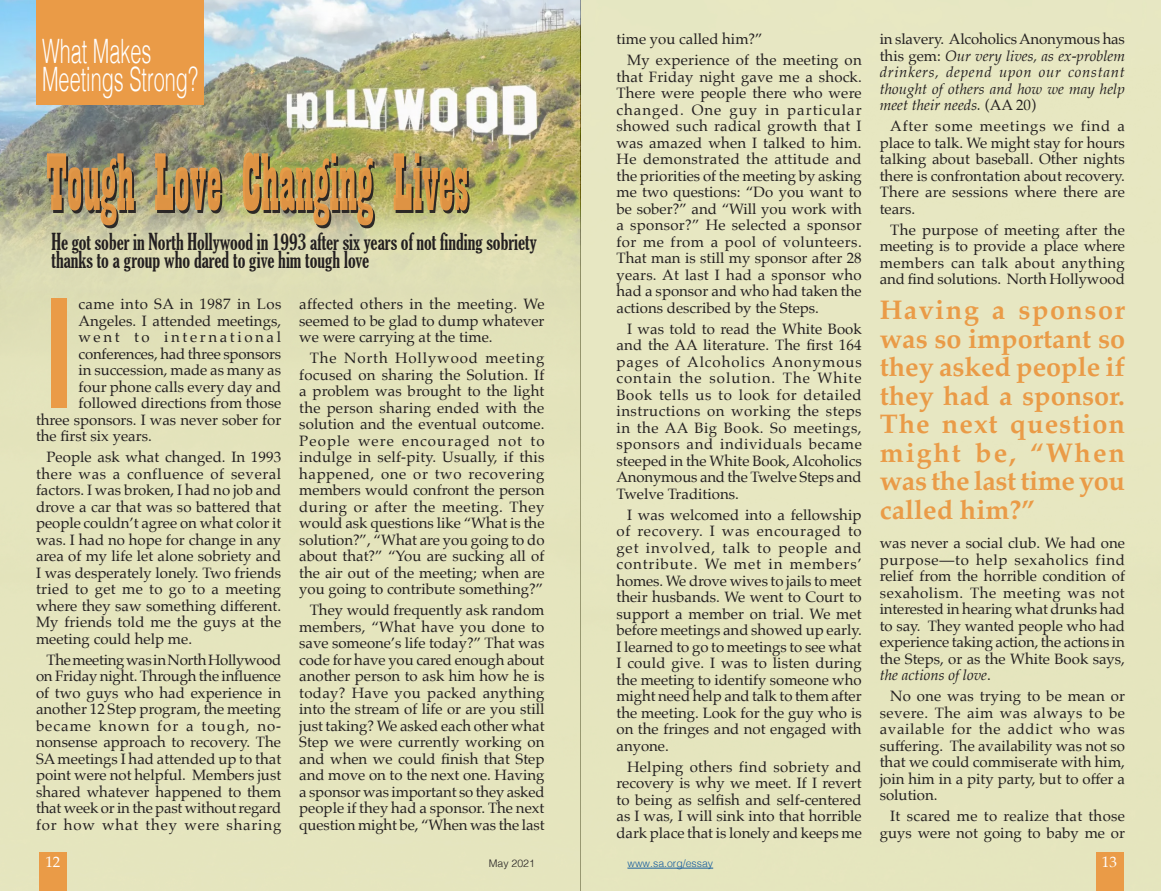
<style>
.page{position:relative;width:1161px;height:891px;background:#fff}
.page>*{position:absolute;margin:0;border:0;box-sizing:border-box;transform-origin:0 0}
.Body_Serif_1{font:153px "Helvetica";color:#ea9b47}
.t1{font:84.9px "Playbill";color:#231f20;scale:.77 1}
.Section_Heds{font:300 33.6px/28.5px "Helvetica";color:#fff;scale:.59 1}
.Body_Serif_1-2{font:700 27px/28.5px "Palatino";letter-spacing:.02em;color:#ea9b47;text-align:justify}
.Body_Serif_1-3{font:extra-condensed 22.5px/18px "Gloucester";color:#231f20}
.Body_Serif_1-4{font:15px/16.5px "Palatino";color:#231f20;text-align:justify}
.Body_Serif_1-5{font:italic 15px/16.5px "Palatino";color:#231f20;text-align:justify}
.Body_Serif_1-6{font:15px "Palatino";letter-spacing:.025em;color:#231f20}
.Body_Serif_1-7{font:15px "Palatino";letter-spacing:.175em;color:#231f20}
.t2{font:15px "Palatino";color:#fff}
.t3{font:300 10.5px "Helvetica";color:#175d9e}
.t4{font:300 10.5px "Helvetica";color:#231f20}
.s1{font-style:normal}
.s2{font-style:italic}
</style>
<div class="page">
<img style="left:0;top:0;width:1161px;height:891px">
<div style="left:1096px;top:852px;width:28px;height:39px;background:#ea9b47"></div>
<div style="left:36px;top:0;width:168px;height:105px;background:#ea9b47"></div>
<div style="left:39px;top:853px;width:28px;height:38px;background:#ea9b47"></div>
<hr style="left:627px;top:868px;width:86px;height:1px;background:#175d9e">
<p class="Section_Heds" style="left:42px;top:34px;width:266px">What Makes<br>Meetings Strong?</p>
<h2 class="t1" style="left:48px;top:143px;width:549px">Tough Love Changing Lives</h2>
<p class="Body_Serif_1-3" style="left:51px;top:232px;width:487px">He got sober in North Hollywood in 1993 after six years of not finding sobriety thanks to a group who dared to give him tough love</p>
<p class="Body_Serif_1" style="left:36px;top:237px;width:44px">I</p>
<p class="Body_Serif_1-6" style="left:79px;top:292px;width:204px">came into SA in 1987 in Los</p>
<p class="Body_Serif_1-4" style="left:79px;top:312px;width:204px">Angeles. I attended meetings,</p>
<p class="Body_Serif_1-7" style="left:79px;top:325px;width:204px">went to international</p>
<p class="Body_Serif_1-4" style="left:79px;top:345px;width:204px">conferences, had three sponsors</p>
<p class="Body_Serif_1-4" style="left:79px;top:362px;width:204px">in succession, made as many as</p>
<p class="Body_Serif_1-4" style="left:79px;top:378px;width:204px">four phone calls every day and</p>
<p class="Body_Serif_1-4" style="left:79px;top:395px;width:204px">followed directions from those</p>
<p class="Body_Serif_1-4" style="left:36px;top:411px;width:247px">three sponsors. I was never sober for</p>
<p class="Body_Serif_1-4" style="left:36px;top:428px;width:117px">the first six years.</p>
<p class="Body_Serif_1-4" style="left:36px;top:449px;width:247px;text-indent:10px">People ask what changed. In 1993 there was a confluence of several factors. I was broken, I had no job and drove a car that was so battered that people couldn’t agree on what color it was. I had no hope for change in any area of my life let alone sobriety and I was desperately lonely. Two friends tried to get me to go to a meeting where they saw something different.<br>My friends told me the guys at the meeting could help me.</p>
<p class="Body_Serif_1-4" style="left:36px;top:651px;width:247px;text-indent:10px">The meeting was in North Hollywood on Friday night. Through the influence of two guys who had experience in another 12 Step program, the meeting became known for a tough, no&shy;nonsense approach to recovery. The SA meetings I had attended up to that point were not helpful. Members just shared whatever happened to them that week or in the past without regard for how what they were sharing</p>
<p class="Body_Serif_1-4" style="left:299px;top:296px;width:247px">affected others in the meeting. We seemed to be glad to dump whatever we were carrying at the time.</p>
<p class="Body_Serif_1-4" style="left:299px;top:350px;width:247px;text-indent:10px">The North Hollywood meeting focused on sharing the Solution. If a problem was brought to the light the person sharing ended with the solution and the eventual outcome.<br>People were encouraged not to indulge in self-pity. Usually, if this happened, one or two recovering members would confront the person during or after the meeting. They would ask questions like “What is the solution?”, “What are you going to do about that?” “You are sucking all of the air out of the meeting; when are you going to contribute something?”</p>
<p class="Body_Serif_1-4" style="left:299px;top:602px;width:247px;text-indent:10px">They would frequently ask random members, “What have you done to save someone’s life today?” That was code for have you cared enough about another person to ask him how he is today? Have you packed anything into the stream of life or are you still just taking? We asked each other what Step we were currently working on and when we could finish that Step and move on to the next one. Having a sponsor was important so they asked people if they had a sponsor. The next question might be, “When was the last</p>
<p class="Body_Serif_1-4" style="left:616px;top:31px;width:148px">time you called him?”</p>
<p class="Body_Serif_1-4" style="left:616px;top:52px;width:247px;text-indent:10px">My experience of the meeting on that Friday night gave me a shock.<br>There were people there who were changed. One guy in particular showed such radical growth that I was amazed when I talked to him.<br>He demonstrated the attitude and the priorities of the meeting by asking me two questions: “Do you want to be sober?” and “Will you work with a sponsor?” He selected a sponsor for me from a pool of volunteers.<br>That man is still my sponsor after 28 years. At last I had a sponsor who had a sponsor and who had taken the actions described by the Steps.</p>
<p class="Body_Serif_1-4" style="left:616px;top:320px;width:247px;text-indent:10px">I was told to read the White Book and the AA literature. The first 164 pages of Alcoholics Anonymous contain the solution. The White Book tells us to look for detailed instructions on working the steps in the AA Big Book. So meetings, sponsors and individuals became steeped in the White Book, Alcoholics Anonymous and the Twelve Steps and Twelve Traditions.</p>
<p class="Body_Serif_1-4" style="left:616px;top:506px;width:247px;text-indent:10px">I was welcomed into a fellowship of recovery. I was encouraged to get involved, talk to people and contribute. We met in members’ homes. We drove wives to jails to meet their husbands. We went to Court to support a member on trial. We met before meetings and showed up early.<br>I learned to go to meetings to see what I could give. I was to listen during the meeting to identify someone who might need help and talk to them after the meeting. Look for the guy who is on the fringes and not engaged with anyone.</p>
<p class="Body_Serif_1-4" style="left:616px;top:758px;width:247px;text-indent:10px">Helping others find sobriety and recovery is why we meet. If I revert to being as selfish and self-centered as I was, I will sink into that horrible dark place that is lonely and keeps me</p>
<p class="Body_Serif_1-5" style="left:880px;top:31px;width:247px"><span class="s1">in slavery. Alcoholics Anonymous has this gem:</span> Our very lives, as ex-problem drinkers, depend upon our constant thought of others and how we may help meet their needs. <span class="s1">(AA 20)</span></p>
<p class="Body_Serif_1-4" style="left:880px;top:118px;width:247px;text-indent:10px">After some meetings we find a place to talk. We might stay for hours talking about baseball. Other nights there is confrontation about recovery.<br>There are sessions where there are tears.</p>
<p class="Body_Serif_1-4" style="left:880px;top:221px;width:247px;text-indent:10px">The purpose of meeting after the meeting is to provide a place where members can talk about anything and find solutions. North Hollywood</p>
<p class="Body_Serif_1-2" style="left:880px;top:295px;width:247px">Having a sponsor was so important so they asked people if they had a sponsor.<br>The next question might be, “When was the last time you called him?”</p>
<p class="Body_Serif_1-4" style="left:880px;top:535px;width:247px">was never a social club. We had one purpose—to help sexaholics find relief from the horrible condition of sexaholism. The meeting was not interested in hearing what drunks had to say. They wanted people who had experience taking action, the actions in the Steps, or as the White Book says, <span class="s2">the actions of love</span>.</p>
<p class="Body_Serif_1-4" style="left:880px;top:688px;width:247px;text-indent:10px">No one was trying to be mean or severe. The aim was always to be available for the addict who was suffering. The availability was not so that we could commiserate with him, join him in a pity party, but to offer a solution.</p>
<p class="Body_Serif_1-4" style="left:880px;top:808px;width:247px;text-align:right">It scared me to realize that those guys were not going to baby me or</p>
<p class="t2" style="left:45px;top:850px;width:17px">12</p>
<p class="t4" style="left:489px;top:855px;width:48px">May 2021</p>
<p class="t3" style="left:627px;top:855px;width:87px">www.sa.org/essay</p>
<p class="t2" style="left:1102px;top:850px;width:16px">13</p>
</div>
